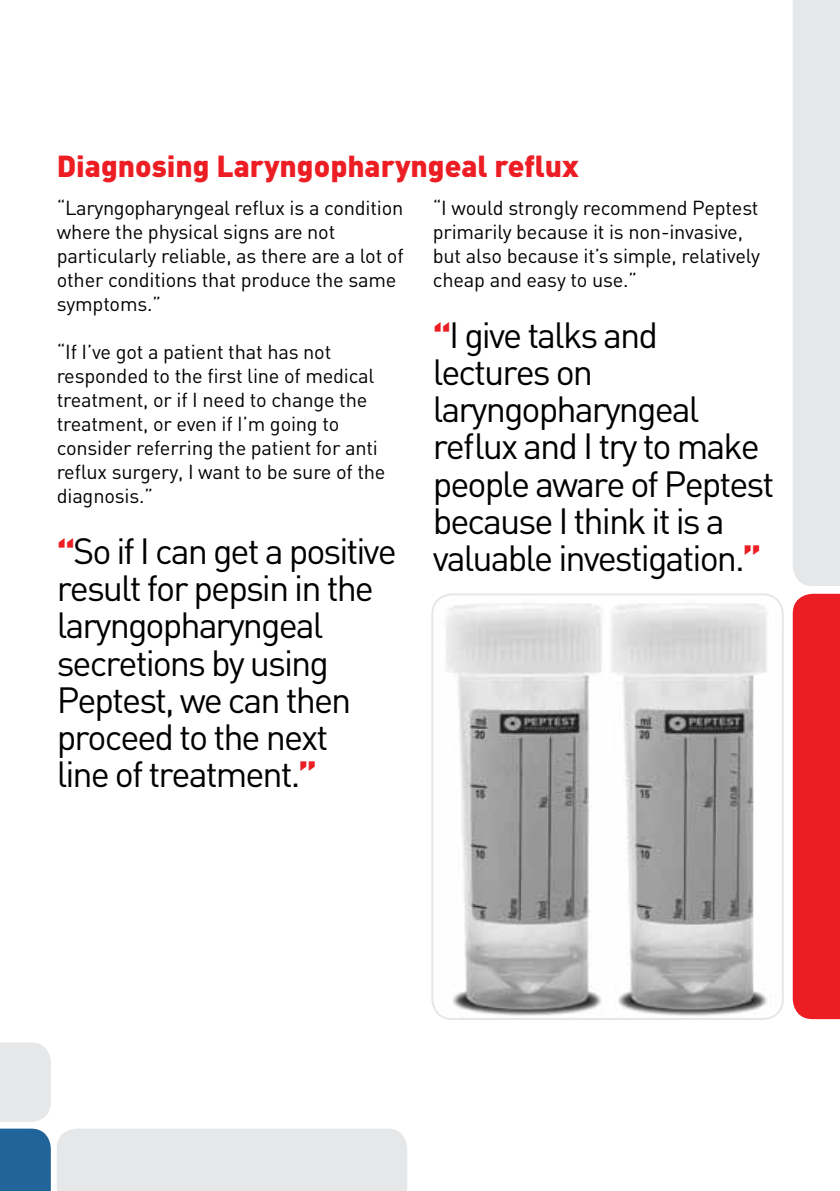
<style>
.page{position:relative;width:840px;height:1191px;background:#fff}
.page>*{position:absolute;margin:0;border:0;box-sizing:border-box;transform-origin:0 0}
.t1{font:36px/37.2px "DIN";letter-spacing:-.055em;color:#000}
.t2{font:900 30px "DIN";color:#ed1d24}
.t3{font:20px/24px "DIN";letter-spacing:-.01em;color:#000}
.s1{font-weight:900;color:#ed1d24}
</style>
<div class="page">
<img style="left:434px;top:596px;width:348px;height:421px">
<div style="left:431px;top:593px;width:352px;height:427px;border:2px solid #e6e7e8;border-radius:20px"></div>
<div style="left:57px;top:1129px;width:350px;height:62px;background:#e6e7e8"></div>
<div style="left:0;top:1128px;width:51px;height:63px;background:#21649a"></div>
<div style="left:792px;top:594px;width:47px;height:425px;background:#ed1d24"></div>
<div style="left:793px;top:0;width:46px;height:586px;background:#e6e7e8"></div>
<div style="left:0;top:1042px;width:51px;height:79px;background:#e6e7e8"></div>
<h2 class="t2" style="left:57px;top:146px;width:523px">Diagnosing Laryngopharyngeal reflux</h2>
<p class="t3" style="left:57px;top:195px;width:348px">“Laryngopharyngeal reflux is a condition where the physical signs are not particularly reliable, as there are a lot of other conditions that produce the same symptoms.”</p>
<p class="t3" style="left:57px;top:339px;width:330px">“If I’ve got a patient that has not responded to the first line of medical treatment, or if I need to change the treatment, or even if I’m going to consider referring the patient for anti reflux surgery, I want to be sure of the diagnosis.”</p>
<h1 class="t1" style="left:57px;top:532px;width:341px"><span class="s1">“</span>So if I can get a positive result for pepsin in the laryngopharyngeal secretions by using<br>Peptest, we can then proceed to the next<br>line of treatment.<span class="s1">”</span></h1>
<p class="t3" style="left:432px;top:195px;width:328px">“I would strongly recommend Peptest primarily because it is non-invasive, but also because it’s simple, relatively cheap and easy to use.”</p>
<h1 class="t1" style="left:432px;top:316px;width:343px"><span class="s1">“</span>I give talks and lectures on laryngopharyngeal reflux and I try to make people aware of Peptest because I think it is a valuable investigation.<span class="s1">”</span></h1>
</div>
